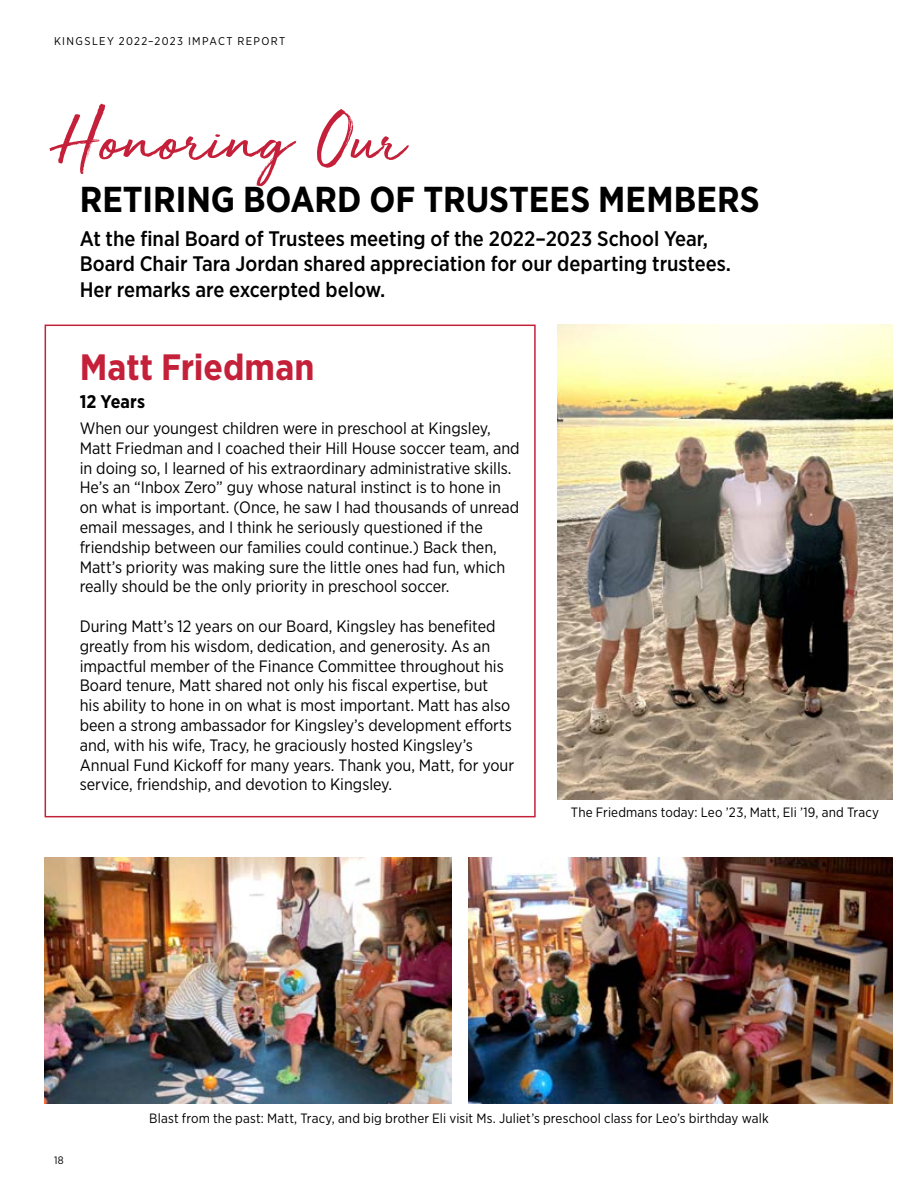
<style>
.page{position:relative;width:918px;height:1188px;background:#fff}
.page>*{position:absolute;margin:0;border:0;box-sizing:border-box;transform-origin:0 0}
.t1{font:72px "Golden Plains";color:#c5203a}
.t2{font:700 36.6px "Gotham Narrow";color:#c5203a}
.t3{font:700 36px "Gotham Narrow";color:#000}
.t4{font:500 21px/25.2px "Gotham Narrow";color:#000}
.t5{font:700 18.3px "Gotham Narrow";letter-spacing:.005em;color:#000}
.t6{font:16.5px/19.8px "Gotham Narrow";color:#000}
.t7{font:13.5px "Gotham Narrow";letter-spacing:.01em;color:#000}
.t8{font:11.25px "Gotham Narrow";letter-spacing:.125em;color:#000}
.t9{font:10.8px "Gotham Narrow";color:#000}
</style>
<div class="page">
<div style="left:45px;top:325px;width:491px;height:492px;background:#fff;border:2px solid #c5203a"></div>
<img style="left:557px;top:325px;width:336px;height:474px">
<img style="left:45px;top:858px;width:407px;height:245px">
<img style="left:469px;top:858px;width:424px;height:245px">
<p class="t8" style="left:54px;top:34px;width:233px">KINGSLEY 2022–2023 IMPACT REPORT</p>
<h1 class="t1" style="left:54px;top:91px;width:352px">Honoring Our</h1>
<h3 class="t3" style="left:80px;top:176px;width:681px">RETIRING BOARD OF TRUSTEES MEMBERS</h3>
<p class="t4" style="left:80px;top:226px;width:653px">At the final Board of Trustees meeting of the 2022–2023 School Year,<br>Board Chair Tara Jordan shared appreciation for our departing trustees.<br>Her remarks are excerpted below.</p>
<h2 class="t2" style="left:80px;top:343px;width:236px">Matt Friedman</h2>
<p class="t5" style="left:80px;top:389px;width:67px">12 Years</p>
<p class="t6" style="left:80px;top:418px;width:441px">When our youngest children were in preschool at Kingsley, Matt Friedman and I coached their Hill House soccer team, and in doing so, I learned of his extraordinary administrative skills.<br>He’s an “Inbox Zero” guy whose natural instinct is to hone in on what is important. (Once, he saw I had thousands of unread email messages, and I think he seriously questioned if the friendship between our families could continue.) Back then, Matt’s priority was making sure the little ones had fun, which really should be the only priority in preschool soccer.</p>
<p class="t6" style="left:80px;top:616px;width:436px">During Matt’s 12 years on our Board, Kingsley has benefited greatly from his wisdom, dedication, and generosity. As an impactful member of the Finance Committee throughout his Board tenure, Matt shared not only his fiscal expertise, but<br>his ability to hone in on what is most important. Matt has also been a strong ambassador for Kingsley’s development efforts and, with his wife, Tracy, he graciously hosted Kingsley’s Annual Fund Kickoff for many years. Thank you, Matt, for your service, friendship, and devotion to Kingsley.</p>
<p class="t7" style="left:571px;top:804px;width:310px">The Friedmans today: Leo ’23, Matt, Eli ’19, and Tracy</p>
<p class="t9" style="left:54px;top:1153px;width:11px">18</p>
<p class="t7" style="left:149px;top:1110px;width:621px">Blast from the past: Matt, Tracy, and big brother Eli visit Ms. Juliet’s preschool class for Leo’s birthday walk</p>
</div>
